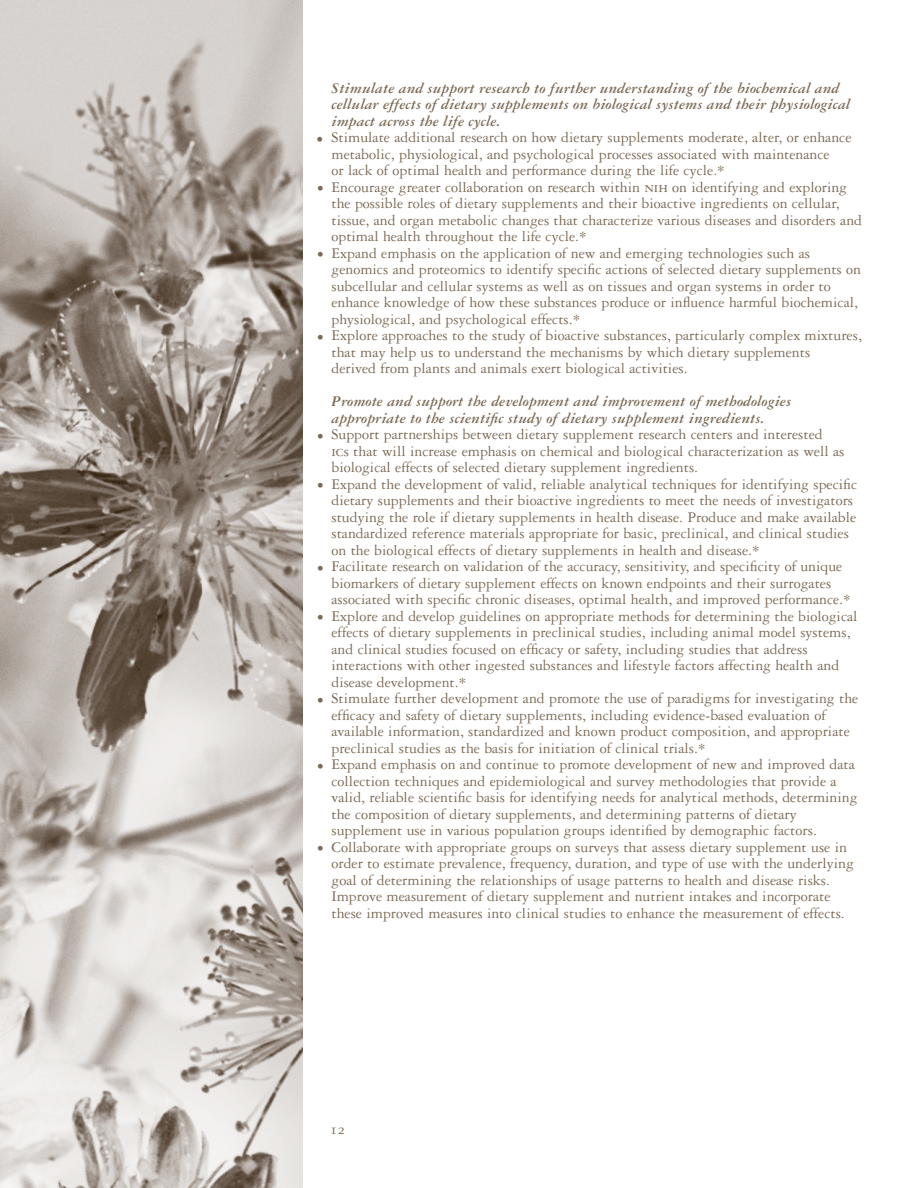
<style>
.page{position:relative;width:918px;height:1188px;background:#fff}
.page>*{position:absolute;margin:0;border:0;box-sizing:border-box;transform-origin:0 0}
.t1{font:15.75px/16.5px "Garamond Three";color:#7c6a55}
.t2{font:15.75px/16.5px "Garamond Three Bold Italic Os F";color:#7c6a55}
.t3{font:15.75px "Garamond Three SC";color:#7c6a55}
.t4{font:700 13.5px "Helvetica Neue";color:#7c6a55}
.s1{font-size:15px}
.s2{font-family:"Garamond Three SC"}
</style>
<div class="page">
<svg style="left:0;top:0;width:303px;height:1188px;background:#bab3ac"></svg>
<p class="t4" style="left:316px;top:130px;width:8px">•</p>
<p class="t1" style="left:316px;top:181px;width:9px">•</p>
<p class="t1" style="left:316px;top:247px;width:9px">•</p>
<p class="t1" style="left:316px;top:330px;width:9px">•</p>
<p class="t1" style="left:316px;top:429px;width:9px">•</p>
<p class="t1" style="left:316px;top:478px;width:9px">•</p>
<p class="t1" style="left:316px;top:561px;width:9px">•</p>
<p class="t1" style="left:316px;top:610px;width:9px">•</p>
<p class="t1" style="left:316px;top:693px;width:9px">•</p>
<p class="t1" style="left:316px;top:759px;width:9px">•</p>
<p class="t1" style="left:316px;top:841px;width:9px">•</p>
<p class="t2" style="left:332px;top:81px;width:520px">Stimulate and support research to further understanding of the biochemical and cellular effects of dietary supplements on biological systems and their physiological impact across the life cycle.</p>
<p class="t1" style="left:331px;top:131px;width:532px">Stimulate additional research on how dietary supplements moderate, alter, or enhance metabolic, physiological, and psychological processes associated with maintenance<br>or lack of optimal health and performance during the life cycle.<span class="s1">*<br></span>Encourage greater collaboration on research within <span class="s2">nih</span> on identifying and exploring the possible roles of dietary supplements and their bioactive ingredients on cellular, tissue, and organ metabolic changes that characterize various diseases and disorders and optimal health throughout the life cycle.<span class="s1">*<br></span>Expand emphasis on the application of new and emerging technologies such as genomics and proteomics to identify specific actions of selected dietary supplements on subcellular and cellular systems as well as on tissues and organ systems in order to enhance knowledge of how these substances produce or influence harmful biochemical, physiological, and psychological effects.<span class="s1">*<br></span>Explore approaches to the study of bioactive substances, particularly complex mixtures, that may help us to understand the mechanisms by which dietary supplements<br>derived from plants and animals exert biological activities.</p>
<p class="t2" style="left:332px;top:395px;width:461px">Promote and support the development and improvement of methodologies appropriate to the scientific study of dietary supplement ingredients.</p>
<p class="t1" style="left:332px;top:428px;width:528px">Support partnerships between dietary supplement research centers and interested<br><span class="s2">ic</span>s that will increase emphasis on chemical and biological characterization as well as biological effects of selected dietary supplement ingredients.<br>Expand the development of valid, reliable analytical techniques for identifying specific dietary supplements and their bioactive ingredients to meet the needs of investigators studying the role if dietary supplements in health disease. Produce and make available standardized reference materials appropriate for basic, preclinical, and clinical studies on the biological effects of dietary supplements in health and disease.<span class="s1">*<br></span>Facilitate research on validation of the accuracy, sensitivity, and specificity of unique biomarkers of dietary supplement effects on known endpoints and their surrogates associated with specific chronic diseases, optimal health, and improved performance.<span class="s1">* </span>Explore and develop guidelines on appropriate methods for determining the biological effects of dietary supplements in preclinical studies, including animal model systems, and clinical studies focused on efficacy or safety, including studies that address interactions with other ingested substances and lifestyle factors affecting health and disease development.<span class="s1">*<br></span>Stimulate further development and promote the use of paradigms for investigating the efficacy and safety of dietary supplements, including evidence-based evaluation of available information, standardized and known product composition, and appropriate preclinical studies as the basis for initiation of clinical trials.<span class="s1">*<br></span>Expand emphasis on and continue to promote development of new and improved data collection techniques and epidemiological and survey methodologies that provide a valid, reliable scientific basis for identifying needs for analytical methods, determining the composition of dietary supplements, and determining patterns of dietary supplement use in various population groups identified by demographic factors.<br>Collaborate with appropriate groups on surveys that assess dietary supplement use in order to estimate prevalence, frequency, duration, and type of use with the underlying goal of determining the relationships of usage patterns to health and disease risks.<br>Improve measurement of dietary supplement and nutrient intakes and incorporate these improved measures into clinical studies to enhance the measurement of effects.</p>
<p class="t3" style="left:330px;top:1124px;width:17px">12</p>
</div>
